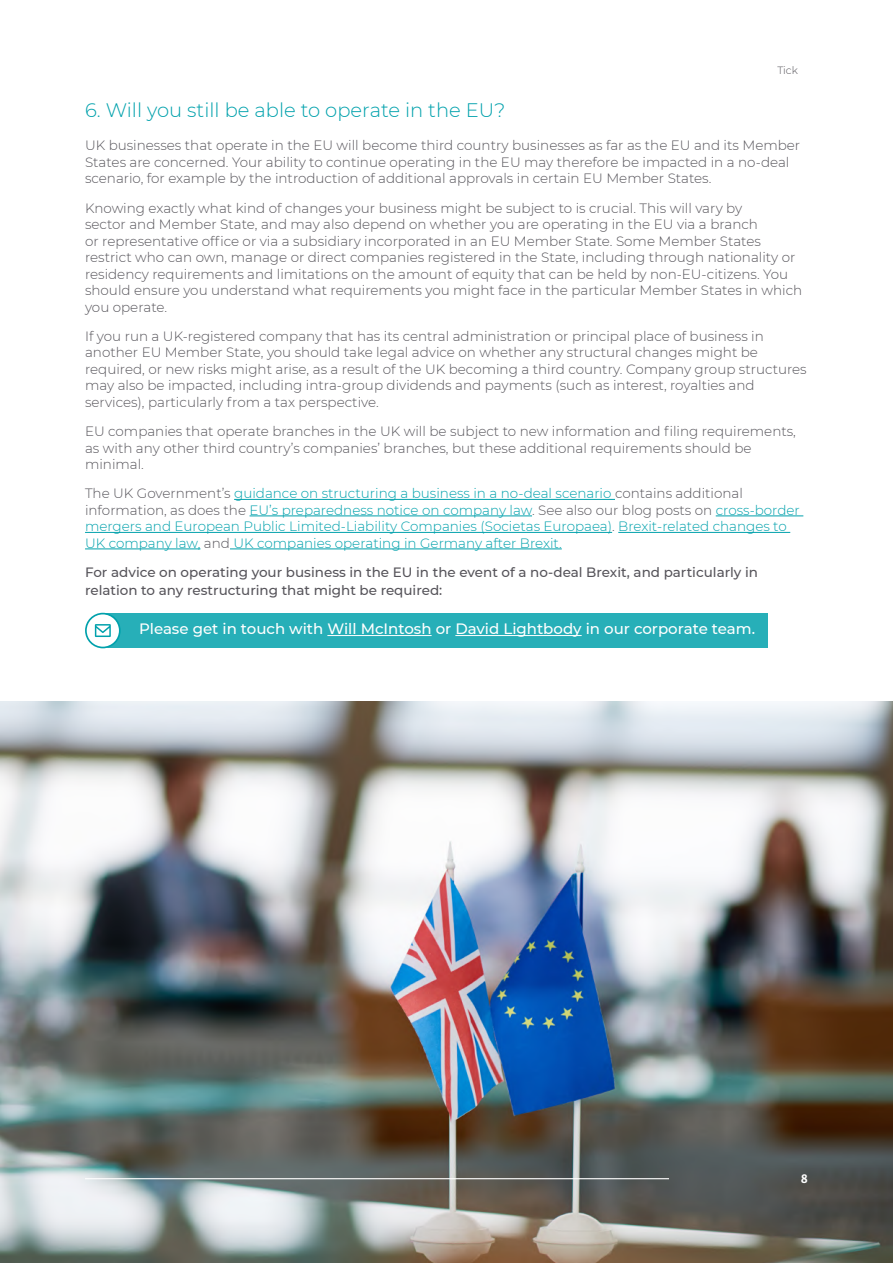
<style>
.page{position:relative;width:893px;height:1263px;background:#fff}
.page>*{position:absolute;margin:0;border:0;box-sizing:border-box;transform-origin:0 0}
.t1{font:300 19.5px "Montserrat";color:#00a1ac}
.t2{font:500 15px "Montserrat";color:#fff}
.t3{font:300 13.5px/16.5px "Montserrat";color:#56545a}
.t4{font:300 13.5px/16.5px "Montserrat";color:#00a1ac}
.t5{font:500 13.5px/18px "Montserrat";color:#56545a}
.t6{font:700 12px "FS Me";color:#fff}
.t7{font:300 10.5px "Montserrat";color:#56545a}
.s1{color:#56545a}
</style>
<div class="page">
<div style="left:103px;top:613px;width:664px;height:34px;background:#27afb8"></div>
<svg style="left:85px;top:613px;width:36px;height:35px"></svg>
<hr style="left:234px;top:499px;width:381px;height:1px;background:#00a1ac">
<hr style="left:250px;top:516px;width:282px;height:1px;background:#00a1ac">
<hr style="left:716px;top:516px;width:87px;height:1px;background:#00a1ac">
<hr style="left:85px;top:532px;width:527px;height:1px;background:#00a1ac">
<hr style="left:618px;top:532px;width:172px;height:1px;background:#00a1ac">
<hr style="left:85px;top:549px;width:115px;height:1px;background:#00a1ac">
<hr style="left:230px;top:549px;width:332px;height:1px;background:#00a1ac">
<hr style="left:327px;top:635px;width:105px;height:1px;background:#fff">
<hr style="left:455px;top:635px;width:127px;height:1px;background:#fff">
<img style="left:0;top:702px;width:893px;height:561px">
<hr style="left:85px;top:1178px;width:584px;height:1px;background:#fff">
<p class="t7" style="left:777px;top:63px;width:22px">Tick</p>
<h1 class="t1" style="left:85px;top:97px;width:422px">6. Will you still be able to operate in the EU?</h1>
<p class="t3" style="left:85px;top:137px;width:717px">UK businesses that operate in the EU will become third country businesses as far as the EU and its Member<br>States are concerned. Your ability to continue operating in the EU may therefore be impacted in a no-deal scenario, for example by the introduction of additional approvals in certain EU Member States.</p>
<p class="t3" style="left:85px;top:199px;width:719px">Knowing exactly what kind of changes your business might be subject to is crucial. This will vary by<br>sector and Member State, and may also depend on whether you are operating in the EU via a branch<br>or representative office or via a subsidiary incorporated in an EU Member State. Some Member States restrict who can own, manage or direct companies registered in the State, including through nationality or residency requirements and limitations on the amount of equity that can be held by non-EU-citizens. You should ensure you understand what requirements you might face in the particular Member States in which you operate.</p>
<p class="t3" style="left:85px;top:327px;width:723px">If you run a UK-registered company that has its central administration or principal place of business in another EU Member State, you should take legal advice on whether any structural changes might be required, or new risks might arise, as a result of the UK becoming a third country. Company group structures may also be impacted, including intra-group dividends and payments (such as interest, royalties and services), particularly from a tax perspective.</p>
<p class="t3" style="left:85px;top:423px;width:712px">EU companies that operate branches in the UK will be subject to new information and filing requirements, as with any other third country’s companies’ branches, but these additional requirements should be minimal.</p>
<p class="t4" style="left:85px;top:485px;width:716px"><span class="s1">The UK Government’s</span> guidance on structuring a business in a no-deal scenario <span class="s1">contains additional information, as does the</span> EU’s preparedness notice on company law<span class="s1">. See also our blog posts on</span> cross-border mergers and European Public Limited-Liability Companies (Societas Europaea)<span class="s1">.</span> Brexit-related changes to UK company law, <span class="s1">and</span> UK companies operating in Germany after Brexit.</p>
<p class="t5" style="left:85px;top:563px;width:674px">For advice on operating your business in the EU in the event of a no-deal Brexit, and particularly in relation to any restructuring that might be required:</p>
<p class="t2" style="left:139px;top:619px;width:617px">Please get in touch with Will McIntosh or David Lightbody in our corporate team.</p>
<p class="t6" style="left:801px;top:1170px;width:9px">8</p>
</div>
